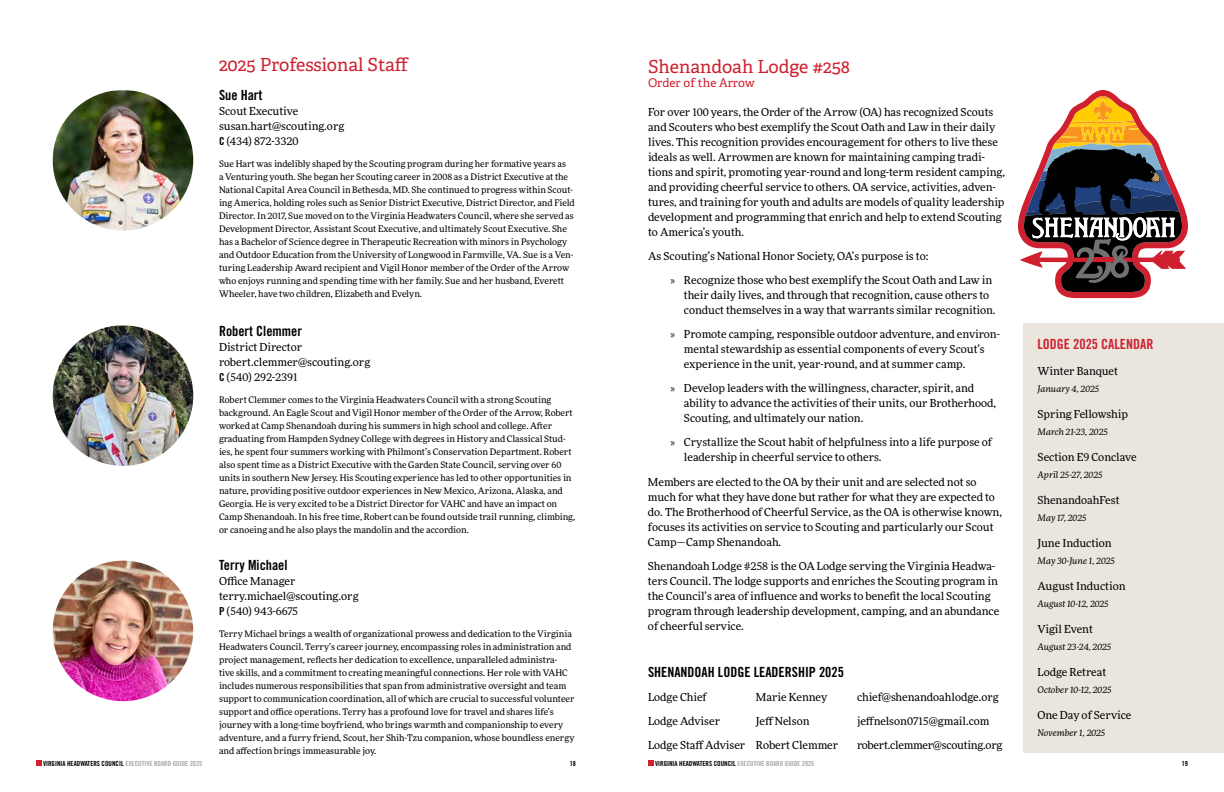
<style>
.page{position:relative;width:1224px;height:792px;background:#fff}
.page>*{position:absolute;margin:0;border:0;box-sizing:border-box;transform-origin:0 0}
.t1{font:18px "Adelle";color:#ce202f}
.t2{font:14px "Trade Gothic LT Std Bd Cn 20";color:#000}
.t3{font:14px "Trade Gothic LT Std Bd Cn 20";color:#ce202f}
.t4{font:12px "Adelle";color:#ce202f}
.t5{font:11px/15px "More Pro";color:#000}
.t6{font:11px "More Pro";letter-spacing:-.02em;color:#000}
.t7{font:9px/13px "More Pro";color:#000}
.t8{font:italic 9px "More Pro";color:#000}
.t9{font:7px "Trade Gothic LT Std Bd Cn 20";color:#000}
.s1{font-family:"Trade Gothic LT Std Bd Cn 20"}
.s2{font-family:"Myriad Pro"}
.s3{color:#a8a8a9}
</style>
<div class="page">
<svg style="left:36px;top:761px;width:5px;height:5px"></svg>
<svg style="left:648px;top:761px;width:5px;height:5px"></svg>
<img style="left:53px;top:90px;width:140px;height:141px;border-radius:70px">
<img style="left:53px;top:325px;width:140px;height:141px;border-radius:70px">
<img style="left:53px;top:561px;width:140px;height:140px;border-radius:70px">
<div style="left:1024px;top:323px;width:200px;height:429px;background:#eae6de"></div>
<svg style="left:1018px;top:90px;width:170px;height:208px"></svg>
<h1 class="t1" style="left:219px;top:54px;width:191px">2025 Professional Staff</h1>
<h2 class="t2" style="left:219px;top:87px;width:45px">Sue Hart</h2>
<p class="t5" style="left:219px;top:103px;width:127px">Scout Executive susan.hart@scouting.org<br><span class="s1">C</span> (434) 872-3320</p>
<p class="t7" style="left:219px;top:157px;width:357px">Sue Hart was indelibly shaped by the Scouting program during her formative years as<br>a Venturing youth. She began her Scouting career in 2008 as a District Executive at the National Capital Area Council in Bethesda, MD. She continued to progress within Scout&shy;ing America, holding roles such as Senior District Executive, District Director, and Field Director. In 2017, Sue moved on to the Virginia Headwaters Council, where she served as Development Director, Assistant Scout Executive, and ultimately Scout Executive. She has a Bachelor of Science degree in Therapeutic Recreation with minors in Psychology and Outdoor Education from the University of Longwood in Farmville, VA. Sue is a Ven&shy;turing Leadership Award recipient and Vigil Honor member of the Order of the Arrow who enjoys running and spending time with her family. Sue and her husband, Everett Wheeler, have two children, Elizabeth and Evelyn.</p>
<h2 class="t2" style="left:219px;top:323px;width:85px">Robert Clemmer</h2>
<p class="t5" style="left:219px;top:339px;width:153px">District Director robert.clemmer@scouting.org<br><span class="s1">C</span> (540) 292-2391</p>
<p class="t7" style="left:219px;top:393px;width:358px">Robert Clemmer comes to the Virginia Headwaters Council with a strong Scouting background. An Eagle Scout and Vigil Honor member of the Order of the Arrow, Robert worked at Camp Shenandoah during his summers in high school and college. After graduating from Hampden Sydney College with degrees in History and Classical Stud&shy;ies, he spent four summers working with Philmont’s Conservation Department. Robert also spent time as a District Executive with the Garden State Council, serving over 60 units in southern New Jersey. His Scouting experience has led to other opportunities in nature, providing positive outdoor experiences in New Mexico, Arizona, Alaska, and Georgia. He is very excited to be a District Director for VAHC and have an impact on Camp Shenandoah. In his free time, Robert can be found outside trail running, climbing, or canoeing and he also plays the mandolin and the accordion.</p>
<h2 class="t2" style="left:219px;top:557px;width:70px">Terry Michael</h2>
<p class="t5" style="left:219px;top:573px;width:141px">Office Manager terry.michael@scouting.org<br><span class="s1">P</span> (540) 943-6675</p>
<p class="t7" style="left:219px;top:627px;width:357px">Terry Michael brings a wealth of organizational prowess and dedication to the Virginia Headwaters Council. Terry’s career journey, encompassing roles in administration and project management, reflects her dedication to excellence, unparalleled administra&shy;tive skills, and a commitment to creating meaningful connections. Her role with VAHC includes numerous responsibilities that span from administrative oversight and team support to communication coordination, all of which are crucial to successful volunteer support and office operations. Terry has a profound love for travel and shares life’s journey with a long-time boyfriend, who brings warmth and companionship to every adventure, and a furry friend, Scout, her Shih-Tzu companion, whose boundless energy and affection brings immeasurable joy.</p>
<h1 class="t1" style="left:648px;top:55px;width:204px">Shenandoah Lodge #258</h1>
<h3 class="t4" style="left:648px;top:75px;width:108px">Order of the Arrow</h3>
<p class="t5" style="left:648px;top:104px;width:359px">For over 100 years, the Order of the Arrow (OA) has recognized Scouts and Scouters who best exemplify the Scout Oath and Law in their daily lives. This recognition provides encouragement for others to live these ideals as well. Arrowmen are known for maintaining camping tradi&shy;tions and spirit, promoting year-round and long-term resident camping, and providing cheerful service to others. OA service, activities, adven&shy;tures, and training for youth and adults are models of quality leadership development and programming that enrich and help to extend Scouting to America’s youth.</p>
<p class="t5" style="left:670px;top:244px;width:323px;line-height:24px;text-indent:-22px">As Scouting’s National Honor Society, OA’s purpose is to:<br><span class="s2">»</span> Recognize those who best exemplify the Scout Oath and Law in</p>
<p class="t5" style="left:684px;top:288px;width:313px">their daily lives, and through that recognition, cause others to conduct themselves in a way that warrants similar recognition.</p>
<p class="t5" style="left:684px;top:327px;width:317px;text-indent:-13px"><span class="s2">»</span> Promote camping, responsible outdoor adventure, and environ&shy;mental stewardship as essential components of every Scout’s experience in the unit, year-round, and at summer camp.</p>
<p class="t5" style="left:684px;top:381px;width:314px;text-indent:-13px"><span class="s2">»</span> Develop leaders with the willingness, character, spirit, and ability to advance the activities of their units, our Brotherhood,<br>Scouting, and ultimately our nation.</p>
<p class="t5" style="left:684px;top:435px;width:309px;text-indent:-13px"><span class="s2">»</span> Crystallize the Scout habit of helpfulness into a life purpose of leadership in cheerful service to others.</p>
<p class="t5" style="left:648px;top:474px;width:356px">Members are elected to the OA by their unit and are selected not so much for what they have done but rather for what they are expected to do. The Brotherhood of Cheerful Service, as the OA is otherwise known, focuses its activities on service to Scouting and particularly our Scout Camp—Camp Shenandoah.</p>
<p class="t5" style="left:648px;top:558px;width:353px">Shenandoah Lodge #258 is the OA Lodge serving the Virginia Headwa&shy;ters Council. The lodge supports and enriches the Scouting program in the Council’s area of influence and works to benefit the local Scouting program through leadership development, camping, and an abundance of cheerful service.</p>
<h2 class="t2" style="left:648px;top:664px;width:197px">SHENANDOAH LODGE LEADERSHIP 2025</h2>
<p class="t5" style="left:648px;top:689px;width:60px">Lodge Chief</p>
<p class="t5" style="left:756px;top:689px;width:73px">Marie Kenney</p>
<p class="t5" style="left:857px;top:689px;width:143px">chief@shenandoahlodge.org</p>
<p class="t5" style="left:648px;top:713px;width:74px">Lodge Adviser</p>
<p class="t5" style="left:756px;top:713px;width:55px">Jeff Nelson</p>
<p class="t5" style="left:857px;top:713px;width:134px">jeffnelson0715@gmail.com</p>
<p class="t5" style="left:648px;top:738px;width:192px">Lodge Staff Adviser Robert Clemmer</p>
<p class="t6" style="left:857px;top:738px;width:147px">robert.clemmer@scouting.org</p>
<h2 class="t3" style="left:1038px;top:335px;width:117px">LODGE 2025 CALENDAR</h2>
<p class="t5" style="left:1038px;top:363px;width:82px">Winter Banquet</p>
<p class="t8" style="left:1038px;top:382px;width:63px">January 4, 2025</p>
<p class="t5" style="left:1038px;top:406px;width:92px">Spring Fellowship</p>
<p class="t8" style="left:1038px;top:425px;width:72px">March 21-23, 2025</p>
<p class="t5" style="left:1038px;top:449px;width:101px">Section E9 Conclave</p>
<p class="t8" style="left:1038px;top:468px;width:67px">April 25-27, 2025</p>
<p class="t5" style="left:1038px;top:492px;width:84px">ShenandoahFest</p>
<p class="t8" style="left:1038px;top:511px;width:51px">May 17, 2025</p>
<p class="t5" style="left:1038px;top:535px;width:76px">June Induction</p>
<p class="t8" style="left:1038px;top:554px;width:79px">May 30-June 1, 2025</p>
<p class="t5" style="left:1038px;top:578px;width:89px">August Induction</p>
<p class="t8" style="left:1038px;top:597px;width:73px">August 10-12, 2025</p>
<p class="t5" style="left:1038px;top:621px;width:57px">Vigil Event</p>
<p class="t8" style="left:1038px;top:640px;width:75px">August 23-24, 2025</p>
<p class="t5" style="left:1038px;top:664px;width:70px">Lodge Retreat</p>
<p class="t8" style="left:1038px;top:683px;width:75px">October 10-12, 2025</p>
<p class="t5" style="left:1038px;top:707px;width:95px">One Day of Service</p>
<p class="t8" style="left:1038px;top:726px;width:69px">November 1, 2025</p>
<p class="t9" style="left:43px;top:759px;width:161px">VIRGINIA HEADWATERS COUNCIL <span class="s3">EXECUTIVE BOARD GUIDE 2025</span></p>
<p class="t9" style="left:570px;top:759px;width:8px">18</p>
<p class="t9" style="left:655px;top:759px;width:161px">VIRGINIA HEADWATERS COUNCIL <span class="s3">EXECUTIVE BOARD GUIDE 2025</span></p>
<p class="t9" style="left:1182px;top:759px;width:8px">19</p>
</div>
